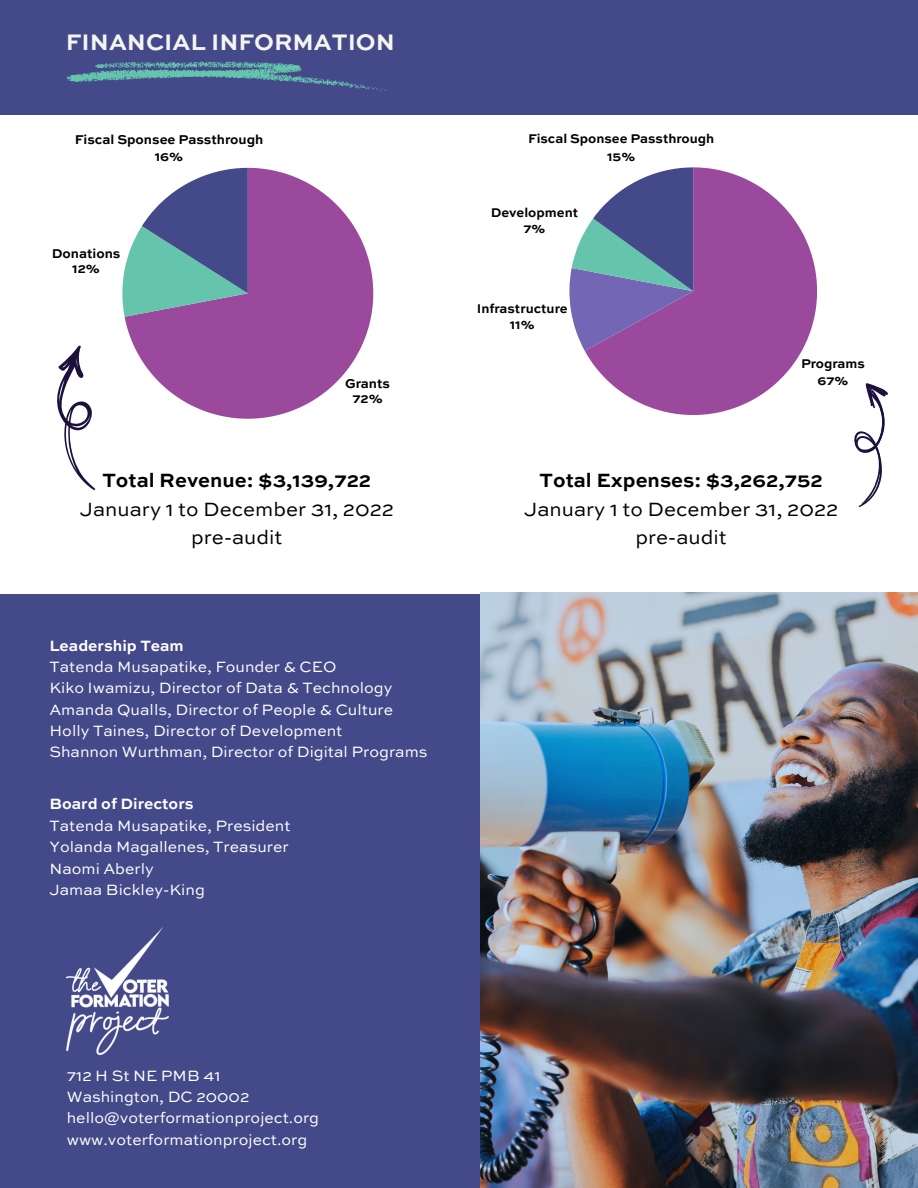
<style>
.page{position:relative;width:918px;height:1188px;background:#fff}
.page>*{position:absolute;margin:0;border:0;box-sizing:border-box;transform-origin:0 0}
.t1{font:700 23.7px "Sweet Sans Pro";color:#f5f5ef}
.t2{font:20.25px "Sweet Sans Pro";color:#000}
.t3{font:700 20.25px "Sweet Sans Pro";color:#000}
.t4{font:15.75px "Sweet Sans Pro";color:#fff}
.t5{font:700 15.75px "Sweet Sans Pro";color:#fff}
.t6{font:700 13.5px "Sweet Sans Pro";color:#000}
.t7{font:700 13.35px "Sweet Sans Pro";color:#000}
</style>
<div class="page">
<svg style="left:125px;top:168px;width:248px;height:251px;fill:#9b499c"></svg>
<svg style="left:122px;top:168px;width:126px;height:149px"></svg>
<svg style="left:585px;top:167px;width:232px;height:248px;fill:#9b499c"></svg>
<svg style="left:569px;top:167px;width:124px;height:184px"></svg>
<div style="left:0;top:594px;width:918px;height:594px;background:#444989"></div>
<img style="left:67px;top:928px;width:101px;height:127px">
<img style="left:481px;top:593px;width:437px;height:595px">
<svg style="left:57px;top:344px;width:102px;height:147px"></svg>
<svg style="left:808px;top:378px;width:80px;height:129px"></svg>
<div style="left:0;top:0;width:918px;height:115px;background:#444989"></div>
<svg style="left:67px;top:61px;width:321px;height:30px"></svg>
<p class="t1" style="left:66px;top:31px;width:330px">FINANCIAL INFORMATION</p>
<p class="t6" style="left:75px;top:133px;width:190px">Fiscal Sponsee Passthrough</p>
<p class="t6" style="left:155px;top:150px;width:30px">16%</p>
<p class="t6" style="left:52px;top:247px;width:70px">Donations</p>
<p class="t6" style="left:72px;top:263px;width:29px">12%</p>
<p class="t6" style="left:345px;top:377px;width:46px">Grants</p>
<p class="t6" style="left:352px;top:393px;width:32px">72%</p>
<p class="t3" style="left:102px;top:472px;width:270px">Total Revenue: $3,139,722</p>
<p class="t2" style="left:80px;top:500px;width:316px">January 1 to December 31, 2022</p>
<p class="t2" style="left:191px;top:528px;width:93px">pre-audit</p>
<p class="t5" style="left:49px;top:638px;width:136px">Leadership Team</p>
<p class="t4" style="left:49px;top:660px;width:289px">Tatenda Musapatike, Founder &amp; CEO</p>
<p class="t4" style="left:49px;top:681px;width:345px">Kiko Iwamizu, Director of Data &amp; Technology</p>
<p class="t4" style="left:49px;top:703px;width:345px">Amanda Qualls, Director of People &amp; Culture</p>
<p class="t4" style="left:49px;top:724px;width:295px">Holly Taines, Director of Development</p>
<p class="t4" style="left:49px;top:745px;width:380px">Shannon Wurthman, Director of Digital Programs</p>
<p class="t5" style="left:49px;top:797px;width:146px">Board of Directors</p>
<p class="t4" style="left:49px;top:819px;width:243px">Tatenda Musapatike, President</p>
<p class="t4" style="left:49px;top:840px;width:241px">Yolanda Magallenes, Treasurer</p>
<p class="t4" style="left:49px;top:861px;width:106px">Naomi Aberly</p>
<p class="t4" style="left:49px;top:883px;width:157px">Jamaa Bickley-King</p>
<p class="t7" style="left:528px;top:133px;width:188px">Fiscal Sponsee Passthrough</p>
<p class="t7" style="left:607px;top:150px;width:30px">15%</p>
<p class="t7" style="left:491px;top:206px;width:89px">Development</p>
<p class="t7" style="left:524px;top:223px;width:23px">7%</p>
<p class="t7" style="left:477px;top:303px;width:92px">Infrastructure</p>
<p class="t7" style="left:510px;top:319px;width:26px">11%</p>
<p class="t7" style="left:801px;top:358px;width:65px">Programs</p>
<p class="t7" style="left:818px;top:374px;width:32px">67%</p>
<p class="t3" style="left:540px;top:472px;width:285px">Total Expenses: $3,262,752</p>
<p class="t2" style="left:524px;top:500px;width:316px">January 1 to December 31, 2022</p>
<p class="t2" style="left:636px;top:528px;width:93px">pre-audit</p>
<p class="t4" style="left:67px;top:1068px;width:155px">712 H St NE PMB 41</p>
<p class="t4" style="left:67px;top:1090px;width:184px">Washington, DC 20002</p>
<p class="t4" style="left:67px;top:1111px;width:254px">hello@voterformationproject.org</p>
<p class="t4" style="left:67px;top:1133px;width:242px">www.voterformationproject.org</p>
</div>
